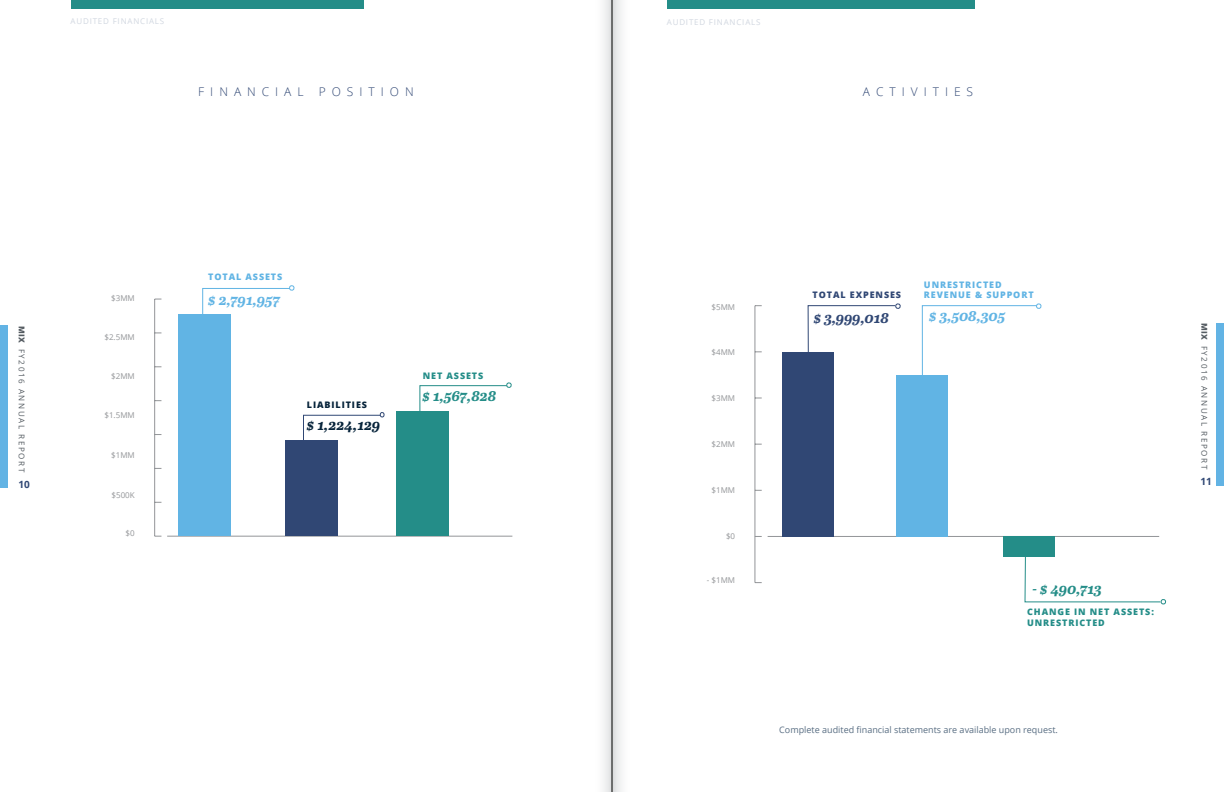
<style>
.page{position:relative;width:1224px;height:792px;background:#fff}
.page>*{position:absolute;margin:0;border:0;box-sizing:border-box;transform-origin:0 0}
.t1{font:italic 700 15px "Abril Text";color:#61b4e4}
.t2{font:italic 700 15px "Abril Text";color:#248d88}
.t3{font:italic 700 15px "Abril Text";color:#06233a}
.t4{font:italic 700 15px "Abril Text";color:#304774}
.t5{font:300 12px "Open Sans";letter-spacing:.5em;color:#304774}
.t6{font:700 10px "Open Sans";color:#304774}
.t7{font:9px "Open Sans";color:#596e83}
.t8{font:800 9px/10.8px "Open Sans";letter-spacing:.1em;color:#248d88}
.t9{font:800 9px/10.8px "Open Sans";letter-spacing:.1em;color:#61b4e4}
.t10{font:800 9px "Open Sans";letter-spacing:.1em;color:#304774}
.t11{font:800 9px "Open Sans";letter-spacing:.1em;color:#06233a}
.t12{font:8px "Open Sans";color:#939598}
.t13{font:8px "Open Sans";letter-spacing:.2em;color:#545b61}
.t14{font:8px "Open Sans";letter-spacing:.1em;color:#d1d7e0}
.s1{font-weight:800}
</style>
<div class="page">
<div style="left:1216px;top:323px;width:8px;height:163px;background:#62b3e4"></div>
<div style="left:0;top:325px;width:8px;height:163px;background:#62b3e4"></div>
<hr style="left:167px;top:536px;width:345px;height:1px;background:#939598">
<hr style="left:154px;top:299px;width:1px;height:237px;background:#939598">
<div style="left:179px;top:314px;width:52px;height:222px;background:#61b4e4"></div>
<div style="left:285px;top:440px;width:53px;height:96px;background:#304774"></div>
<div style="left:396px;top:412px;width:53px;height:124px;background:#248d88"></div>
<hr style="left:768px;top:536px;width:391px;height:1px;background:#939598">
<hr style="left:755px;top:306px;width:1px;height:277px;background:#939598">
<div style="left:896px;top:375px;width:52px;height:161px;background:#61b4e4"></div>
<div style="left:782px;top:352px;width:52px;height:184px;background:#304774"></div>
<div style="left:1003px;top:536px;width:51px;height:21px;background:#248d88"></div>
<div style="left:71px;top:0;width:293px;height:9px;background:#248d88"></div>
<svg style="left:202px;top:285px;width:93px;height:29px"></svg>
<svg style="left:921px;top:303px;width:121px;height:72px"></svg>
<svg style="left:1024px;top:552px;width:143px;height:53px"></svg>
<svg style="left:807px;top:303px;width:94px;height:49px"></svg>
<svg style="left:419px;top:382px;width:93px;height:30px"></svg>
<svg style="left:303px;top:412px;width:82px;height:28px"></svg>
<div style="left:667px;top:0;width:308px;height:8px;background:#248d88"></div>
<svg style="left:612px;top:0;width:10px;height:792px"></svg>
<svg style="left:603px;top:0;width:9px;height:792px"></svg>
<p class="t14" style="left:71px;top:16px;width:95px">AUDITED FINANCIALS</p>
<h2 class="t5" style="left:198px;top:84px;width:107px">FINANCIAL</h2>
<h2 class="t5" style="left:319px;top:84px;width:96px">POSITION</h2>
<p class="t13" style="left:27px;top:326px;width:147px;rotate:90deg"><span class="s1">MIX</span> FY2016 ANNUAL REPORT</p>
<p class="t6" style="left:18px;top:478px;width:13px">10</p>
<p class="t12" style="left:111px;top:293px;width:25px">$3MM</p>
<p class="t12" style="left:104px;top:331px;width:32px">$2.5MM</p>
<p class="t12" style="left:111px;top:370px;width:25px">$2MM</p>
<p class="t12" style="left:104px;top:410px;width:32px">$1.5MM</p>
<p class="t12" style="left:111px;top:450px;width:25px">$1MM</p>
<p class="t12" style="left:112px;top:490px;width:25px">$500K</p>
<p class="t12" style="left:126px;top:528px;width:11px">$0</p>
<p class="t9" style="left:208px;top:271px;width:76px">TOTAL ASSETS</p>
<h1 class="t1" style="left:208px;top:288px;width:74px">$ 2,791,957</h1>
<p class="t11" style="left:307px;top:398px;width:62px">LIABILITIES</p>
<h1 class="t3" style="left:307px;top:413px;width:75px">$ 1,224,129</h1>
<p class="t8" style="left:423px;top:370px;width:62px">NET ASSETS</p>
<h1 class="t2" style="left:423px;top:384px;width:75px">$ 1,567,828</h1>
<p class="t14" style="left:667px;top:17px;width:95px">AUDITED FINANCIALS</p>
<h2 class="t5" style="left:863px;top:84px;width:112px">ACTIVITIES</h2>
<p class="t12" style="left:712px;top:302px;width:25px">$5MM</p>
<p class="t12" style="left:712px;top:346px;width:25px">$4MM</p>
<p class="t12" style="left:712px;top:392px;width:25px">$3MM</p>
<p class="t12" style="left:712px;top:439px;width:25px">$2MM</p>
<p class="t12" style="left:712px;top:485px;width:25px">$1MM</p>
<p class="t12" style="left:726px;top:530px;width:11px">$0</p>
<p class="t12" style="left:707px;top:575px;width:30px">- $1MM</p>
<p class="t10" style="left:813px;top:288px;width:90px">TOTAL EXPENSES</p>
<p class="t9" style="left:924px;top:279px;width:111px">UNRESTRICTED<br>REVENUE &amp; SUPPORT</p>
<h1 class="t4" style="left:814px;top:306px;width:77px">$ 3,999,018</h1>
<h1 class="t1" style="left:929px;top:305px;width:78px">$ 3,508,305</h1>
<h1 class="t2" style="left:1032px;top:578px;width:72px">- $ 490,713</h1>
<p class="t8" style="left:1027px;top:606px;width:128px">CHANGE IN NET ASSETS:<br>UNRESTRICTED</p>
<p class="t7" style="left:779px;top:723px;width:280px">Complete audited financial statements are available upon request.</p>
<p class="t13" style="left:1210px;top:323px;width:147px;rotate:90deg"><span class="s1">MIX</span> FY2016 ANNUAL REPORT</p>
<p class="t6" style="left:1200px;top:475px;width:13px">11</p>
</div>
